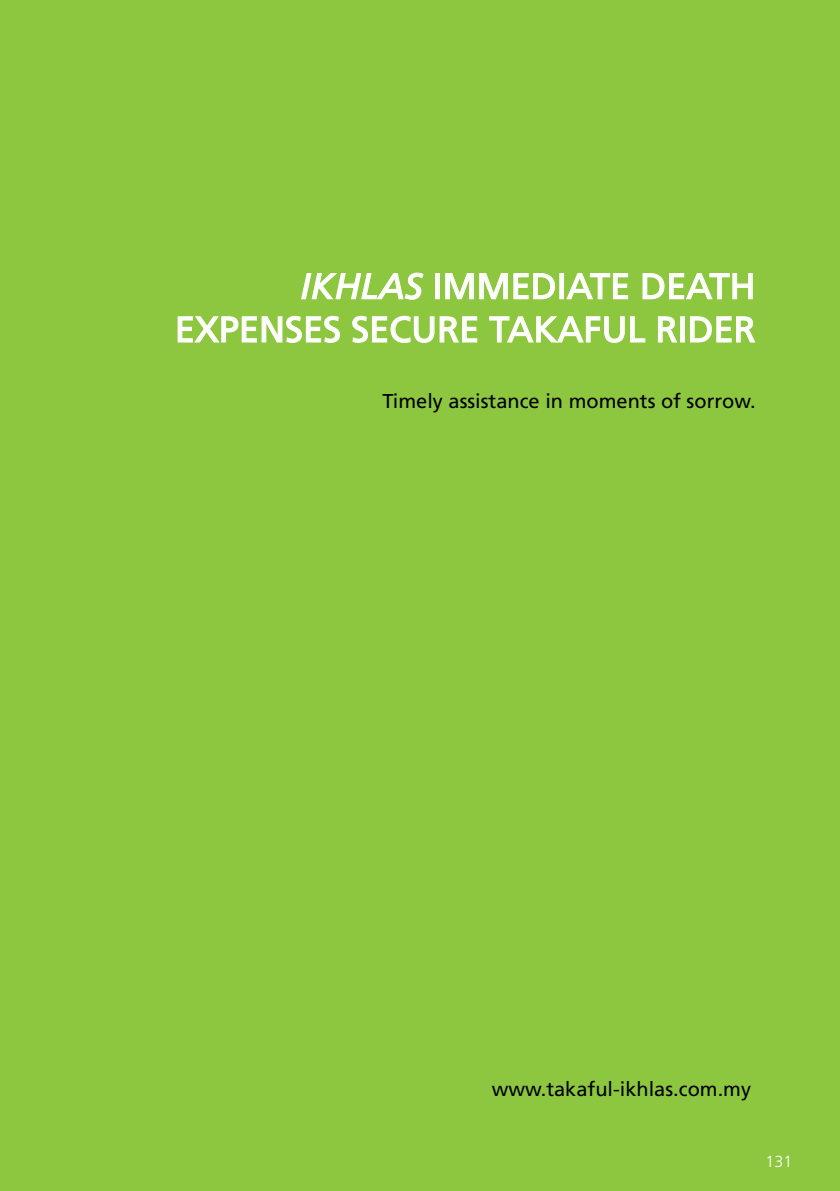
<style>
.page{position:relative;width:840px;height:1191px;background:#fff}
.page>*{position:absolute;margin:0;border:0;box-sizing:border-box;transform-origin:0 0}
.t1{font:36px/43.2px "Frutiger LT Std";color:#fff;text-align:right}
.t2{font:20px "Frutiger LT Std";color:#000}
.t3{font:300 16px "Frutiger LT Std";color:#fff}
.s1{font-style:italic}
</style>
<div class="page">
<div style="left:0;top:0;width:839px;height:1191px;background:#8dc63f"></div>
<svg style="left:301px;top:272px;width:123px;height:28px"></svg>
<div style="left:435px;top:273px;width:4px;height:26px;border:1px solid #fff"></div>
<svg style="left:445px;top:273px;width:110px;height:27px"></svg>
<svg style="left:566px;top:273px;width:62px;height:27px"></svg>
<svg style="left:642px;top:273px;width:111px;height:27px"></svg>
<svg style="left:177px;top:315px;width:163px;height:28px"></svg>
<svg style="left:352px;top:315px;width:125px;height:28px"></svg>
<svg style="left:489px;top:316px;width:156px;height:27px"></svg>
<svg style="left:657px;top:316px;width:20px;height:27px"></svg>
<div style="left:679px;top:316px;width:5px;height:26px;border:1px solid #fff"></div>
<svg style="left:690px;top:316px;width:66px;height:27px"></svg>
<h1 class="t1" style="left:175px;top:265px;width:582px"><span class="s1">IKHLAS</span> IMMEDIATE DEATH<br>EXPENSES SECURE TAKAFUL RIDER</h1>
<p class="t2" style="left:382px;top:389px;width:374px">Timely assistance in moments of sorrow.</p>
<p class="t2" style="left:491px;top:1077px;width:260px">www.takaful-ikhlas.com.my</p>
<p class="t3" style="left:765px;top:1152px;width:46px">13131</p>
</div>
